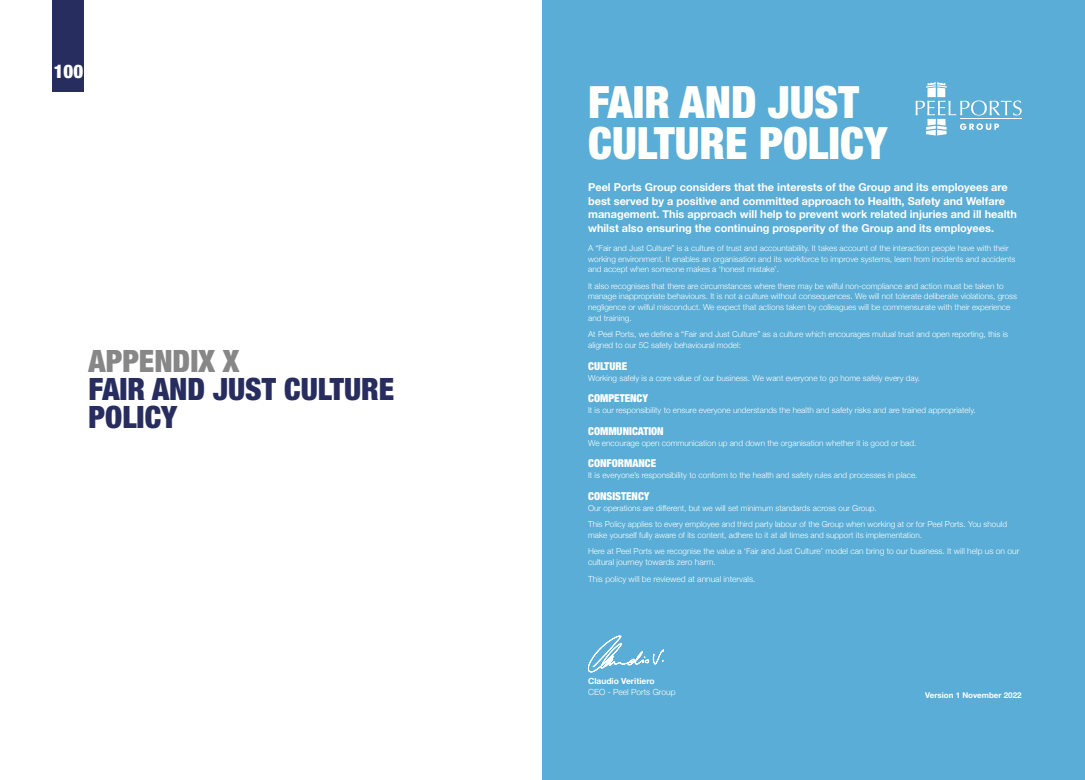
<style>
.page{position:relative;width:1085px;height:780px;background:#fff}
.page>*{position:absolute;margin:0;border:0;box-sizing:border-box;transform-origin:0 0}
.t1{font:900 condensed 44.62px/40.9px "Helvetica Neue";color:#fffffc}
.t2{font:900 condensed 30.88px/28.1px "Helvetica Neue";color:#272d5f}
.t3{font:900 condensed 30.88px "Helvetica Neue";color:#878787}
.t4{font:900 condensed 18.75px "Helvetica Neue";color:#fff}
.t5{font:700 10.88px/13.6px "Helvetica Neue";color:#fffffc}
.t6{font:900 condensed 10.88px "Helvetica Neue";color:#fffffc}
.t7{font:300 8.5px/11.2px "Helvetica Neue";color:#fffffc}
.t8{font:700 8.5px "Helvetica Neue";color:#fffffc}
.t9{font:300 8.12px/10.9px "Helvetica Neue";color:#fffffc}
.t10{font:700 8px "Helvetica Neue";color:#fff}
.s1{font-size:8.12px}
</style>
<div class="page">
<div style="left:542px;top:0;width:542px;height:780px;background:#59add6"></div>
<svg style="left:588px;top:636px;width:75px;height:36px"></svg>
<svg style="left:915px;top:82px;width:106px;height:53px"></svg>
<hr style="left:960px;top:119px;width:61px;height:1px;background:#fff">
<div style="left:53px;top:0;width:31px;height:91px;background:#272d5f"></div>
<h3 class="t4" style="left:54px;top:60px;width:31px">100</h3>
<h2 class="t3" style="left:89px;top:342px;width:152px">APPENDIX X</h2>
<h2 class="t2" style="left:89px;top:374px;width:307px">FAIR AND JUST CULTURE<br>POLICY</h2>
<h1 class="t1" style="left:588px;top:81px;width:300px">FAIR AND JUST<br>CULTURE POLICY</h1>
<p class="t5" style="left:588px;top:181px;width:430px">Peel Ports Group considers that the interests of the Group and its employees are best served by a positive and committed approach to Health, Safety and Welfare management. This approach will help to prevent work related injuries and ill health whilst also ensuring the continuing prosperity of the Group and its employees.</p>
<p class="t9" style="left:588px;top:242px;width:429px">A “Fair and Just Culture” is a culture of trust and accountability. It takes account of the interaction people have with their working environment. It enables an organisation and its workforce to improve systems, learn from incidents and accidents and accept when someone makes a ‘honest mistake’.</p>
<p class="t9" style="left:588px;top:279px;width:430px">It also recognises that there are circumstances where there may be wilful non-compliance and action must be taken to manage inappropriate behaviours. It is not a culture without consequences. We will not tolerate deliberate violations, gross negligence or wilful misconduct. We expect that actions taken by colleagues will be commensurate with their experience and training.</p>
<p class="t9" style="left:588px;top:328px;width:421px">At Peel Ports, we define a “Fair and Just Culture” as a culture which encourages mutual trust and open reporting, this is aligned to our 5C safety behavioural model:</p>
<h3 class="t6" style="left:588px;top:359px;width:41px">CULTURE</h3>
<p class="t9" style="left:588px;top:372px;width:333px">Working safely is a core value of our business. We want everyone to go home safely every day.</p>
<h3 class="t6" style="left:588px;top:392px;width:62px">COMPETENCY</h3>
<p class="t9" style="left:588px;top:404px;width:389px">It is our responsibility to ensure everyone understands the health and safety risks and are trained appropriately.</p>
<h3 class="t6" style="left:588px;top:424px;width:77px">COMMUNICATION</h3>
<p class="t9" style="left:588px;top:437px;width:330px">We encourage open communication up and down the organisation whether it is good or bad.</p>
<h3 class="t6" style="left:588px;top:456px;width:70px">CONFORMANCE</h3>
<p class="t9" style="left:588px;top:469px;width:331px">It is everyone’s responsibility to conform to the health and safety rules and processes in place.</p>
<h3 class="t6" style="left:588px;top:489px;width:63px">CONSISTENCY</h3>
<p class="t9" style="left:588px;top:499px;width:420px;line-height:16.1px">Our operations are different, but we will set minimum standards across our Group.<br>This Policy applies to every employee and third party labour of the Group when working at or for Peel Ports. You should</p>
<p class="t9" style="left:588px;top:528px;width:335px">make yourself fully aware of its content, adhere to it at all times and support its implementation.</p>
<p class="t7" style="left:588px;top:544px;width:432px"><span class="s1">Here at Peel Ports we recognise the value a ‘Fair</span> and Just Culture’ model can bring to our business. It will help us on our cultural journey towards zero harm.</p>
<p class="t7" style="left:588px;top:572px;width:169px">This policy will be reviewed at annual intervals.</p>
<p class="t8" style="left:588px;top:674px;width:68px">Claudio Veritiero</p>
<p class="t7" style="left:588px;top:686px;width:89px">CEO - Peel Ports Group</p>
<p class="t10" style="left:925px;top:688px;width:98px">Version 1 November 2022</p>
</div>
